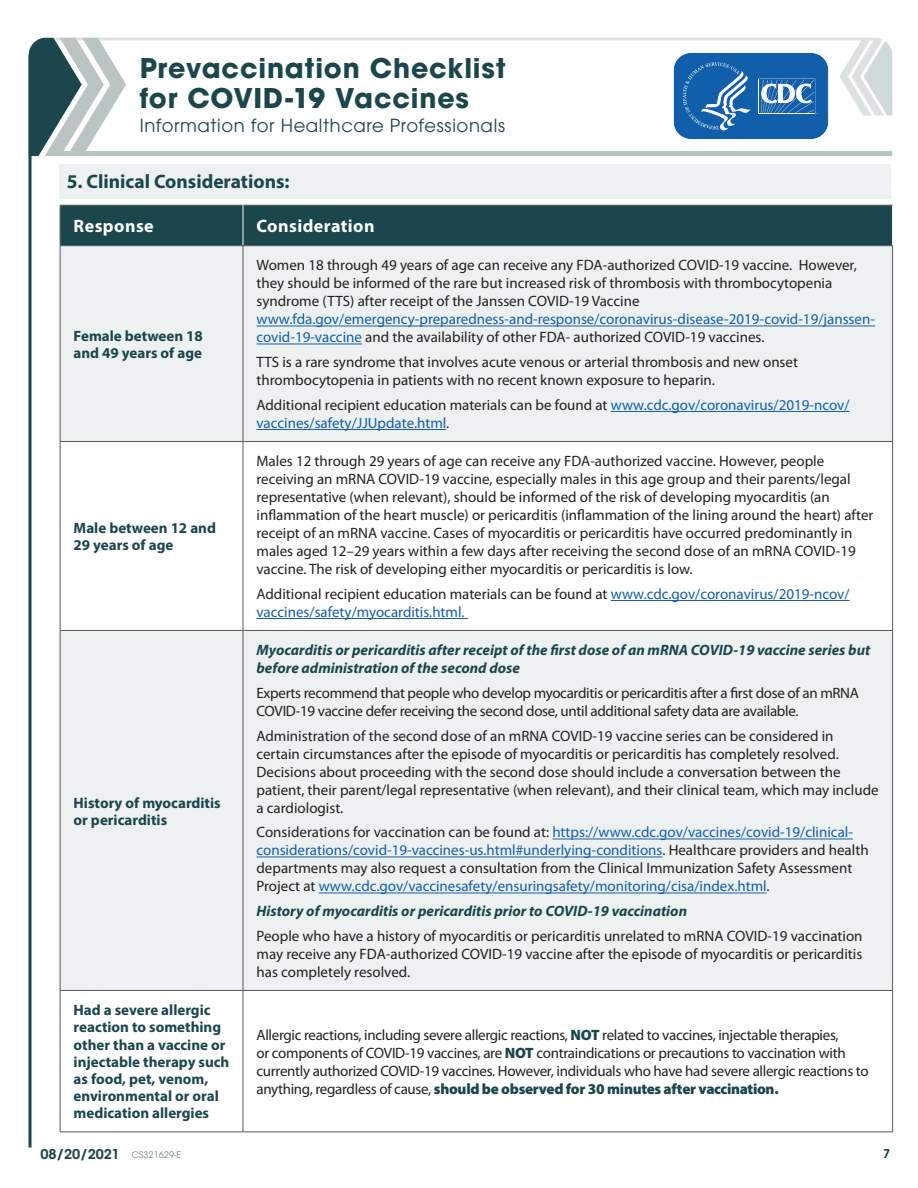
<style>
.page{position:relative;width:918px;height:1188px;background:#fff}
.page>*{position:absolute;margin:0;border:0;box-sizing:border-box;transform-origin:0 0}
.t1{font:700 27px/29.4px "ITC Avant Garde Pro";letter-spacing:.03em;color:#1a464c}
.H2_NUMBERED{font:700 19.5px "Myriad Pro";color:#1a464c}
.t2{font:18px "ITC Avant Garde Pro";letter-spacing:.035em;color:#1a464c}
.Table_-_H2{font:700 18px "Myriad Pro";letter-spacing:.025em;color:#fff}
.Table_Cell_-_P{font:15px/18px "Myriad Pro";color:#231f20}
.Table_Cell_-_P-2{font:15px/18px "Myriad Pro";color:#115eab}
.Table_Cell_-_P-3{font:15px/18px "Myriad Pro";letter-spacing:-.02em;color:#231f20}
.Table_-_Side_Collumn{font:700 15px/17.2px "Myriad Pro";color:#1a464c}
.Table_Cell_-_P-4{font:italic 700 15px/18px "Myriad Pro";color:#1a464c}
.t3{font:600 13.5px "ITC Avant Garde Std";letter-spacing:-.01em;color:#1a464c}
.t4{font:600 12px "ITC Avant Garde Std";color:#1a464c}
.s1{color:#115eab}
.s2{color:#231f20}
.s3{font-weight:900;color:#1a464c}
.s4{font-weight:400;font-size:9px;color:#7b8b90}
</style>
<div class="page">
<svg style="left:28px;top:38px;width:17px;height:118px;background:#2d555b"></svg>
<svg style="left:45px;top:38px;width:847px;height:118px"></svg>
<hr style="left:29px;top:55px;width:3px;height:1093px;background:#1a464c">
<svg style="left:672px;top:51px;width:158px;height:90px;background:#3c7bba"></svg>
<div style="left:60px;top:164px;width:831px;height:35px;background:#eef1f1"></div>
<div style="left:61px;top:206px;width:831px;height:39px;background:#1a464c"></div>
<div style="left:61px;top:246px;width:831px;height:744px;background:#eef1f1"></div>
<svg style="left:61px;top:442px;width:831px;height:188px"></svg>
<svg style="left:61px;top:991px;width:831px;height:141px"></svg>
<hr style="left:60px;top:205px;width:1px;height:41px;background:#57585a">
<hr style="left:60px;top:205px;width:183px;height:1px;background:#57585a">
<hr style="left:243px;top:205px;width:650px;height:1px;background:#57585a">
<hr style="left:243px;top:205px;width:1px;height:41px;background:#fff">
<hr style="left:892px;top:205px;width:1px;height:41px;background:#fff">
<hr style="left:60px;top:245px;width:183px;height:1px;background:#57585a">
<hr style="left:243px;top:245px;width:650px;height:1px;background:#57585a">
<hr style="left:60px;top:246px;width:1px;height:195px;background:#57585a">
<hr style="left:60px;top:442px;width:1px;height:188px;background:#57585a">
<hr style="left:60px;top:631px;width:1px;height:359px;background:#57585a">
<hr style="left:243px;top:246px;width:1px;height:195px;background:#57585a">
<hr style="left:892px;top:246px;width:1px;height:195px;background:#57585a">
<hr style="left:243px;top:442px;width:1px;height:188px;background:#57585a">
<hr style="left:892px;top:442px;width:1px;height:188px;background:#57585a">
<hr style="left:243px;top:631px;width:1px;height:359px;background:#57585a">
<hr style="left:892px;top:631px;width:1px;height:359px;background:#57585a">
<hr style="left:60px;top:441px;width:183px;height:1px;background:#57585a">
<hr style="left:60px;top:630px;width:183px;height:1px;background:#57585a">
<hr style="left:60px;top:990px;width:183px;height:1px;background:#57585a">
<hr style="left:60px;top:991px;width:1px;height:141px;background:#57585a">
<hr style="left:243px;top:441px;width:650px;height:1px;background:#57585a">
<hr style="left:243px;top:630px;width:650px;height:1px;background:#57585a">
<hr style="left:243px;top:990px;width:650px;height:1px;background:#57585a">
<hr style="left:243px;top:991px;width:1px;height:141px;background:#57585a">
<hr style="left:892px;top:991px;width:1px;height:141px;background:#57585a">
<hr style="left:60px;top:1132px;width:183px;height:1px;background:#57585a">
<hr style="left:243px;top:1132px;width:650px;height:1px;background:#57585a">
<hr style="left:256px;top:326px;width:619px;height:1px;background:#115eab">
<hr style="left:256px;top:344px;width:106px;height:1px;background:#115eab">
<hr style="left:611px;top:411px;width:239px;height:1px;background:#115eab">
<hr style="left:256px;top:429px;width:190px;height:1px;background:#115eab">
<hr style="left:611px;top:600px;width:239px;height:1px;background:#115eab">
<hr style="left:256px;top:618px;width:212px;height:1px;background:#115eab">
<hr style="left:552px;top:839px;width:301px;height:1px;background:#115eab">
<hr style="left:256px;top:857px;width:406px;height:1px;background:#115eab">
<hr style="left:319px;top:893px;width:448px;height:1px;background:#115eab">
<h1 class="t1" style="left:140px;top:54px;width:367px">Prevaccination Checklist for COVID-19 Vaccines</h1>
<p class="t2" style="left:140px;top:114px;width:367px">Information for Healthcare Professionals</p>
<h2 class="H2_NUMBERED" style="left:67px;top:168px;width:225px">5. Clinical Considerations:</h2>
<p class="Table_-_H2" style="left:74px;top:214px;width:82px">Response</p>
<p class="Table_-_H2" style="left:256px;top:214px;width:120px">Consideration</p>
<p class="Table_-_Side_Collumn" style="left:74px;top:326px;width:131px">Female between 18 and 49 years of age</p>
<p class="Table_-_Side_Collumn" style="left:74px;top:519px;width:144px">Male between 12 and<br>29 years of age</p>
<p class="Table_-_Side_Collumn" style="left:74px;top:793px;width:149px">History of myocarditis or pericarditis</p>
<p class="Table_-_Side_Collumn" style="left:74px;top:1001px;width:157px">Had a severe allergic reaction to something other than a vaccine or injectable therapy such as food, pet, venom, environmental or oral medication allergies</p>
<p class="Table_Cell_-_P" style="left:256px;top:256px;width:620px">Women 18 through 49 years of age can receive any FDA-authorized COVID-19 vaccine. However, they should be informed of the rare but increased risk of thrombosis with thrombocytopenia syndrome (TTS) after receipt of the Janssen COVID-19 Vaccine <span class="s1">www.fda.gov/emergency-preparedness-and-response/coronavirus-disease-2019-covid-19/janssen&shy;covid-19-vaccine</span> and the availability of other FDA- authorized COVID-19 vaccines.</p>
<p class="Table_Cell_-_P" style="left:256px;top:353px;width:543px">TTS is a rare syndrome that involves acute venous or arterial thrombosis and new onset thrombocytopenia in patients with no recent known exposure to heparin.</p>
<p class="Table_Cell_-_P-2" style="left:256px;top:396px;width:595px"><span class="s2">Additional recipient education materials can be found at</span> www.cdc.gov/coronavirus/2019-ncov/ vaccines/safety/JJUpdate.html<span class="s2">.</span></p>
<p class="Table_Cell_-_P" style="left:256px;top:452px;width:618px">Males 12 through 29 years of age can receive any FDA-authorized vaccine. However, people receiving an mRNA COVID-19 vaccine, especially males in this age group and their parents/legal representative (when relevant), should be informed of the risk of developing myocarditis (an inflammation of the heart muscle) or pericarditis (inflammation of the lining around the heart) after receipt of an mRNA vaccine. Cases of myocarditis or pericarditis have occurred predominantly in males aged 12–29 years within a few days after receiving the second dose of an mRNA COVID-19 vaccine. The risk of developing either myocarditis or pericarditis is low.</p>
<p class="Table_Cell_-_P-2" style="left:256px;top:585px;width:595px"><span class="s2">Additional recipient education materials can be found at</span> www.cdc.gov/coronavirus/2019-ncov/ vaccines/safety/myocarditis.html.</p>
<p class="Table_Cell_-_P-4" style="left:256px;top:641px;width:615px">Myocarditis or pericarditis after receipt of the first dose of an mRNA COVID-19 vaccine series but before administration of the second dose</p>
<p class="Table_Cell_-_P-3" style="left:256px;top:684px;width:604px">Experts recommend that people who develop myocarditis or pericarditis after a first dose of an mRNA<br>COVID-19 vaccine defer receiving the second dose, until additional safety data are available.</p>
<p class="Table_Cell_-_P" style="left:256px;top:726px;width:624px">Administration of the second dose of an mRNA COVID-19 vaccine series can be considered in certain circumstances after the episode of myocarditis or pericarditis has completely resolved.<br>Decisions about proceeding with the second dose should include a conversation between the patient, their parent/legal representative (when relevant), and their clinical team, which may include a cardiologist.</p>
<p class="Table_Cell_-_P-2" style="left:256px;top:823px;width:614px"><span class="s2">Considerations for vaccination can be found at:</span> https://www.cdc.gov/vaccines/covid-19/clinical&shy;considerations/covid-19-vaccines-us.html#underlying-conditions<span class="s2">. Healthcare providers and health departments may also request a consultation from the Clinical Immunization Safety Assessment Project at</span> www.cdc.gov/vaccinesafety/ensuringsafety/monitoring/cisa/index.html<span class="s2">.</span></p>
<p class="Table_Cell_-_P-4" style="left:256px;top:902px;width:432px">History of myocarditis or pericarditis prior to COVID-19 vaccination</p>
<p class="Table_Cell_-_P" style="left:256px;top:927px;width:608px;text-align:justify">People who have a history of myocarditis or pericarditis unrelated to mRNA COVID-19 vaccination may receive any FDA-authorized COVID-19 vaccine after the episode of myocarditis or pericarditis has completely resolved.</p>
<p class="Table_Cell_-_P-3" style="left:256px;top:1026px;width:614px">Allergic reactions, including severe allergic reactions, <span class="s3">NOT</span> related to vaccines, injectable therapies,<br>or components of COVID-19 vaccines, are <span class="s3">NOT</span> contraindications or precautions to vaccination with currently authorized COVID-19 vaccines. However, individuals who have had severe allergic reactions to anything, regardless of cause, <span class="s3">should be observed for 30 minutes after vaccination.</span></p>
<p class="t3" style="left:40px;top:1145px;width:142px">08/20/2021 <span class="s4">CS321629-E</span></p>
<p class="t4" style="left:883px;top:1146px;width:9px">7</p>
</div>
